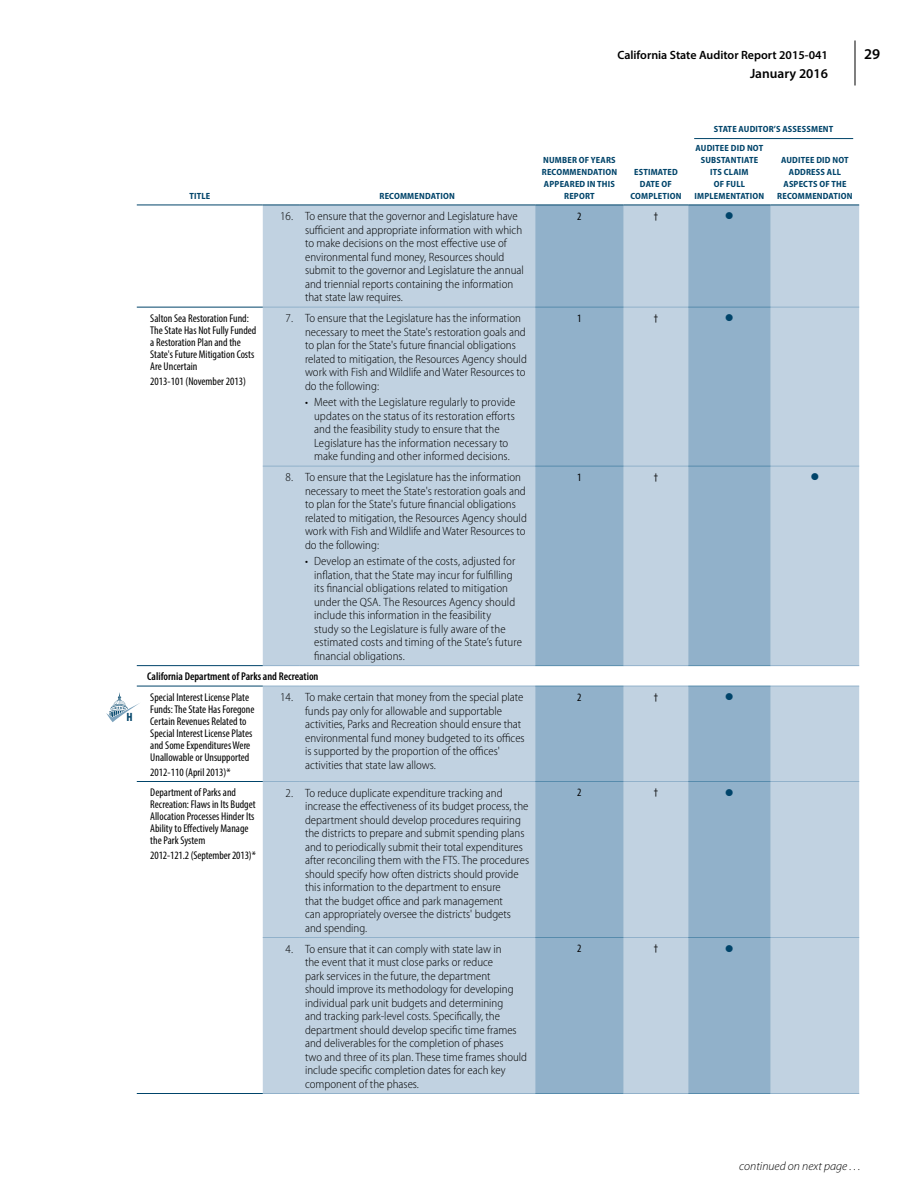
<style>
.page{position:relative;width:918px;height:1188px;background:#fff}
.page>*{position:absolute;margin:0;border:0;box-sizing:border-box;transform-origin:0 0}
.t1{font:600 15px "Myriad Pro";color:#000}
.t2{font:600 13.5px "Myriad Pro";color:#000}
.t3{font:300 semi-condensed 12px/13.5px "Myriad Pro";color:#000}
.t4{font:600 12px "Myriad Pro";color:#000}
.t5{font:italic 300 12px "Myriad Pro";color:#000}
.t6{font:12px "Wingdings";color:#00446a}
.t7{font:700 condensed 12px "Myriad Pro";color:#00446a}
.t8{font:condensed 11.25px/12px "Myriad Pro";color:#000}
.t9{font:600 condensed 11.25px "Myriad Pro";color:#000}
.t10{font:700 semi-condensed 9px/12px "Myriad Pro";letter-spacing:.02em;color:#00446a;text-align:center}
</style>
<div class="page">
<hr style="left:855px;top:40px;width:1px;height:46px;background:#000">
<div style="left:263px;top:206px;width:596px;height:887px;background:#c1d2e1"></div>
<svg style="left:535px;top:206px;width:236px;height:887px;background:#a0bbd1"></svg>
<hr style="left:263px;top:307px;width:36px;height:1px;background:#91b1ca">
<hr style="left:263px;top:466px;width:36px;height:1px;background:#91b1ca">
<hr style="left:263px;top:665px;width:36px;height:1px;background:#91b1ca">
<hr style="left:263px;top:686px;width:36px;height:1px;background:#91b1ca">
<hr style="left:263px;top:781px;width:36px;height:1px;background:#91b1ca">
<hr style="left:263px;top:937px;width:36px;height:1px;background:#91b1ca">
<hr style="left:263px;top:1093px;width:36px;height:1px;background:#91b1ca">
<hr style="left:299px;top:307px;width:236px;height:1px;background:#91b1ca">
<hr style="left:299px;top:466px;width:236px;height:1px;background:#91b1ca">
<hr style="left:299px;top:665px;width:236px;height:1px;background:#91b1ca">
<hr style="left:299px;top:686px;width:236px;height:1px;background:#91b1ca">
<hr style="left:299px;top:781px;width:236px;height:1px;background:#91b1ca">
<hr style="left:299px;top:937px;width:236px;height:1px;background:#91b1ca">
<hr style="left:299px;top:1093px;width:236px;height:1px;background:#91b1ca">
<hr style="left:535px;top:307px;width:89px;height:1px;background:#578bac">
<hr style="left:535px;top:466px;width:89px;height:1px;background:#578bac">
<hr style="left:535px;top:665px;width:89px;height:1px;background:#578bac">
<hr style="left:535px;top:686px;width:89px;height:1px;background:#578bac">
<hr style="left:535px;top:781px;width:89px;height:1px;background:#578bac">
<hr style="left:535px;top:937px;width:89px;height:1px;background:#578bac">
<hr style="left:535px;top:1093px;width:89px;height:1px;background:#578bac">
<hr style="left:624px;top:307px;width:64px;height:1px;background:#91b1ca">
<hr style="left:624px;top:466px;width:64px;height:1px;background:#91b1ca">
<hr style="left:624px;top:665px;width:64px;height:1px;background:#91b1ca">
<hr style="left:624px;top:686px;width:64px;height:1px;background:#91b1ca">
<hr style="left:624px;top:781px;width:64px;height:1px;background:#91b1ca">
<hr style="left:624px;top:937px;width:64px;height:1px;background:#91b1ca">
<hr style="left:624px;top:1093px;width:64px;height:1px;background:#91b1ca">
<hr style="left:688px;top:307px;width:83px;height:1px;background:#578bac">
<hr style="left:688px;top:466px;width:83px;height:1px;background:#578bac">
<hr style="left:688px;top:665px;width:83px;height:1px;background:#578bac">
<hr style="left:688px;top:686px;width:83px;height:1px;background:#578bac">
<hr style="left:688px;top:781px;width:83px;height:1px;background:#578bac">
<hr style="left:688px;top:937px;width:83px;height:1px;background:#578bac">
<hr style="left:688px;top:1093px;width:83px;height:1px;background:#578bac">
<hr style="left:771px;top:307px;width:88px;height:1px;background:#91b1ca">
<hr style="left:771px;top:466px;width:88px;height:1px;background:#91b1ca">
<hr style="left:771px;top:665px;width:88px;height:1px;background:#91b1ca">
<hr style="left:771px;top:686px;width:88px;height:1px;background:#91b1ca">
<hr style="left:771px;top:781px;width:88px;height:1px;background:#91b1ca">
<hr style="left:771px;top:937px;width:88px;height:1px;background:#91b1ca">
<hr style="left:771px;top:1093px;width:88px;height:1px;background:#91b1ca">
<hr style="left:137px;top:307px;width:126px;height:1px;background:#00446a">
<hr style="left:137px;top:665px;width:126px;height:1px;background:#00446a">
<hr style="left:137px;top:686px;width:126px;height:1px;background:#00446a">
<hr style="left:137px;top:781px;width:126px;height:1px;background:#00446a">
<hr style="left:137px;top:1093px;width:126px;height:1px;background:#00446a">
<hr style="left:137px;top:205px;width:126px;height:1px;background:#00446a">
<hr style="left:263px;top:205px;width:36px;height:1px;background:#00446a">
<hr style="left:299px;top:205px;width:236px;height:1px;background:#00446a">
<hr style="left:535px;top:205px;width:89px;height:1px;background:#00446a">
<hr style="left:624px;top:205px;width:64px;height:1px;background:#00446a">
<hr style="left:688px;top:205px;width:83px;height:1px;background:#00446a">
<hr style="left:771px;top:205px;width:88px;height:1px;background:#00446a">
<hr style="left:694px;top:138px;width:159px;height:1px;background:#00446a">
<svg style="left:106px;top:692px;width:34px;height:30px"></svg>
<p class="t4" style="left:617px;top:47px;width:212px">California State Auditor Report 2015-041</p>
<p class="t1" style="left:864px;top:44px;width:18px">29</p>
<p class="t2" style="left:750px;top:65px;width:79px">January 2016</p>
<p class="t7" style="left:126px;top:709px;width:8px">H</p>
<p class="t10" style="left:189px;top:190px;width:22px">TITLE</p>
<p class="t10" style="left:380px;top:190px;width:77px">RECOMMENDATION</p>
<p class="t10" style="left:542px;top:154px;width:77px">NUMBER OF YEARS<br>RECOMMENDATION<br>APPEARED IN THIS<br>REPORT</p>
<p class="t10" style="left:630px;top:166px;width:53px">ESTIMATED<br>DATE OF<br>COMPLETION</p>
<p class="t10" style="left:714px;top:123px;width:121px">STATE AUDITOR’S ASSESSMENT</p>
<p class="t10" style="left:695px;top:142px;width:71px">AUDITEE DID NOT<br>SUBSTANTIATE<br>ITS CLAIM<br>OF FULL<br>IMPLEMENTATION</p>
<p class="t10" style="left:777px;top:154px;width:77px">AUDITEE DID NOT<br>ADDRESS ALL<br>ASPECTS OF THE<br>RECOMMENDATION</p>
<p class="t8" style="left:150px;top:312px;width:108px">Salton Sea Restoration Fund:<br>The State Has Not Fully Funded a Restoration Plan and the<br>State's Future Mitigation Costs<br>Are Uncertain</p>
<p class="t8" style="left:150px;top:375px;width:97px">2013‑101 (November 2013)</p>
<p class="t3" style="left:305px;top:210px;width:220px;text-indent:-25px">16. To ensure that the governor and Legislature have sufficient and appropriate information with which to make decisions on the most effective use of environmental fund money, Resources should submit to the governor and Legislature the annual and triennial reports containing the information that state law requires.</p>
<p class="t8" style="left:577px;top:210px;width:6px">2</p>
<p class="t8" style="left:654px;top:210px;width:6px">†</p>
<p class="t6" style="left:725px;top:210px;width:10px">●</p>
<p class="t3" style="left:305px;top:312px;width:223px;text-indent:-19px">7. To ensure that the Legislature has the information necessary to meet the State's restoration goals and to plan for the State's future financial obligations related to mitigation, the Resources Agency should work with Fish and Wildlife and Water Resources to do the following:</p>
<p class="t3" style="left:314px;top:396px;width:203px;text-indent:-9px">• Meet with the Legislature regularly to provide updates on the status of its restoration efforts and the feasibility study to ensure that the Legislature has the information necessary to make funding and other informed decisions.</p>
<p class="t3" style="left:305px;top:471px;width:223px;text-indent:-19px">8. To ensure that the Legislature has the information necessary to meet the State's restoration goals and to plan for the State's future financial obligations related to mitigation, the Resources Agency should work with Fish and Wildlife and Water Resources to do the following:</p>
<p class="t3" style="left:314px;top:555px;width:209px;text-indent:-9px">• Develop an estimate of the costs, adjusted for inflation, that the State may incur for fulfilling its financial obligations related to mitigation under the QSA. The Resources Agency should include this information in the feasibility<br>study so the Legislature is fully aware of the estimated costs and timing of the State’s future financial obligations.</p>
<p class="t8" style="left:577px;top:312px;width:6px">1</p>
<p class="t8" style="left:654px;top:312px;width:6px">†</p>
<p class="t6" style="left:725px;top:312px;width:10px">●</p>
<p class="t8" style="left:577px;top:471px;width:6px">1</p>
<p class="t8" style="left:654px;top:471px;width:6px">†</p>
<p class="t6" style="left:810px;top:471px;width:10px">●</p>
<p class="t9" style="left:147px;top:670px;width:173px">California Department of Parks and Recreation</p>
<p class="t8" style="left:150px;top:691px;width:106px">Special Interest License Plate<br>Funds: The State Has Foregone<br>Certain Revenues Related to<br>Special Interest License Plates and Some Expenditures Were<br>Unallowable or Unsupported</p>
<p class="t8" style="left:150px;top:766px;width:82px">2012‑110 (April 2013)*</p>
<p class="t3" style="left:305px;top:691px;width:221px;text-indent:-25px">14. To make certain that money from the special plate funds pay only for allowable and supportable activities, Parks and Recreation should ensure that environmental fund money budgeted to its offices is supported by the proportion of the offices' activities that state law allows.</p>
<p class="t8" style="left:577px;top:691px;width:6px">2</p>
<p class="t8" style="left:654px;top:691px;width:6px">†</p>
<p class="t6" style="left:725px;top:691px;width:10px">●</p>
<p class="t8" style="left:150px;top:786px;width:107px">Department of Parks and<br>Recreation: Flaws in Its Budget<br>Allocation Processes Hinder Its<br>Ability to Effectively Manage the Park System</p>
<p class="t8" style="left:150px;top:849px;width:107px">2012‑121.2 (September 2013)*</p>
<p class="t3" style="left:305px;top:786px;width:226px;text-indent:-19px">2. To reduce duplicate expenditure tracking and increase the effectiveness of its budget process, the department should develop procedures requiring the districts to prepare and submit spending plans and to periodically submit their total expenditures after reconciling them with the FTS. The procedures should specify how often districts should provide this information to the department to ensure<br>that the budget office and park management<br>can appropriately oversee the districts' budgets and spending.</p>
<p class="t8" style="left:577px;top:786px;width:6px">2</p>
<p class="t8" style="left:654px;top:786px;width:6px">†</p>
<p class="t6" style="left:725px;top:786px;width:10px">●</p>
<p class="t3" style="left:305px;top:942px;width:224px;text-indent:-19px">4. To ensure that it can comply with state law in<br>the event that it must close parks or reduce<br>park services in the future, the department<br>should improve its methodology for developing individual park unit budgets and determining<br>and tracking park‑level costs. Specifically, the department should develop specific time frames and deliverables for the completion of phases<br>two and three of its plan. These time frames should include specific completion dates for each key component of the phases.</p>
<p class="t8" style="left:577px;top:942px;width:6px">2</p>
<p class="t8" style="left:654px;top:942px;width:6px">†</p>
<p class="t6" style="left:725px;top:942px;width:10px">●</p>
<p class="t5" style="left:739px;top:1160px;width:122px">continued on next page . . .</p>
</div>
